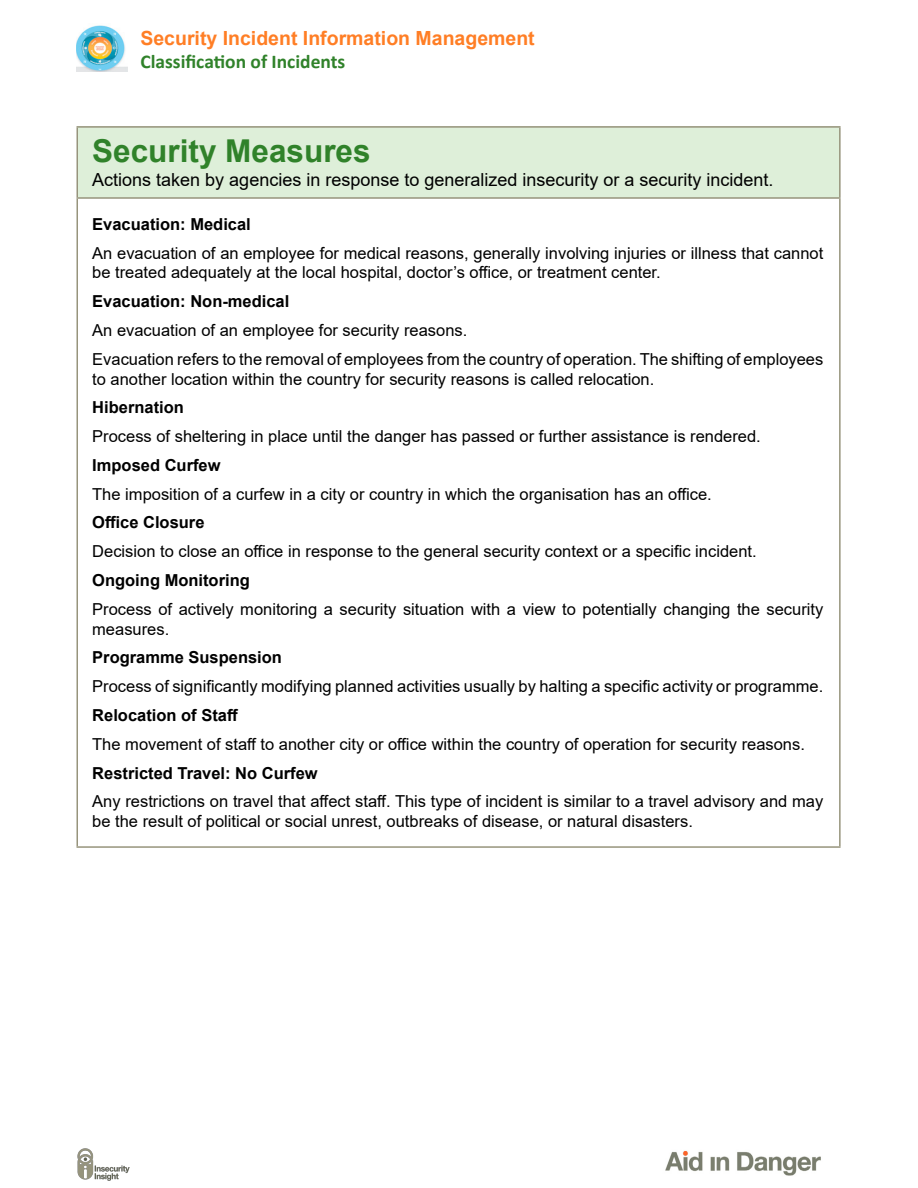
<style>
.page{position:relative;width:918px;height:1188px;background:#fff}
.page>*{position:absolute;margin:0;border:0;box-sizing:border-box;transform-origin:0 0}
.t1{font:700 31.5px "Arial";color:#30822a}
.t2{font:700 19.5px "Arial";color:#ff7e25}
.t3{font:700 19.5px "Calibri";color:#30822a}
.t4{font:18px "Arial";color:#000}
.t5{font:16.5px/19.8px "Arial";color:#000}
.t6{font:700 16.5px "Arial";color:#000}
</style>
<div class="page">
<img style="left:76px;top:25px;width:52px;height:47px">
<div style="left:77px;top:127px;width:763px;height:71px;background:#deefd9"></div>
<hr style="left:76px;top:126px;width:765px;height:2px;background:#97947c">
<hr style="left:76px;top:128px;width:2px;height:69px;background:#97947c">
<hr style="left:839px;top:128px;width:2px;height:69px;background:#97947c">
<hr style="left:76px;top:197px;width:765px;height:2px;background:#97947c">
<hr style="left:76px;top:199px;width:2px;height:647px;background:#97947c">
<hr style="left:839px;top:199px;width:2px;height:647px;background:#97947c">
<hr style="left:76px;top:846px;width:765px;height:2px;background:#97947c">
<img style="left:77px;top:1149px;width:52px;height:31px">
<img style="left:665px;top:1150px;width:156px;height:26px">
<p class="t2" style="left:140px;top:24px;width:396px">Security Incident Information Management</p>
<p class="t3" style="left:140px;top:48px;width:206px">Classification of Incidents</p>
<h1 class="t1" style="left:92px;top:128px;width:280px">Security Measures</h1>
<p class="t4" style="left:92px;top:168px;width:683px">Actions taken by agencies in response to generalized insecurity or a security incident.</p>
<p class="t6" style="left:92px;top:212px;width:160px">Evacuation: Medical</p>
<p class="t5" style="left:92px;top:243px;width:733px">An evacuation of an employee for medical reasons, generally involving injuries or illness that cannot be treated adequately at the local hospital, doctor’s office, or treatment center.</p>
<p class="t6" style="left:92px;top:290px;width:199px">Evacuation: Non-medical</p>
<p class="t5" style="left:92px;top:316px;width:733px;line-height:28.8px">An evacuation of an employee for security reasons.<br>Evacuation refers to the removal of employees from the country of operation. The shifting of employees</p>
<p class="t5" style="left:92px;top:369px;width:564px">to another location within the country for security reasons is called relocation.</p>
<p class="t6" style="left:92px;top:396px;width:93px">Hibernation</p>
<p class="t5" style="left:92px;top:426px;width:670px">Process of sheltering in place until the danger has passed or further assistance is rendered.</p>
<p class="t6" style="left:92px;top:453px;width:130px">Imposed Curfew</p>
<p class="t5" style="left:92px;top:484px;width:621px">The imposition of a curfew in a city or country in which the organisation has an office.</p>
<p class="t6" style="left:92px;top:511px;width:114px">Office Closure</p>
<p class="t5" style="left:92px;top:541px;width:666px">Decision to close an office in response to the general security context or a specific incident.</p>
<p class="t6" style="left:92px;top:569px;width:159px">Ongoing Monitoring</p>
<p class="t5" style="left:92px;top:599px;width:733px">Process of actively monitoring a security situation with a view to potentially changing the security measures.</p>
<p class="t6" style="left:92px;top:646px;width:191px">Programme Suspension</p>
<p class="t5" style="left:92px;top:676px;width:733px">Process of significantly modifying planned activities usually by halting a specific activity or programme.</p>
<p class="t6" style="left:92px;top:704px;width:147px">Relocation of Staff</p>
<p class="t5" style="left:92px;top:734px;width:714px">The movement of staff to another city or office within the country of operation for security reasons.</p>
<p class="t6" style="left:92px;top:761px;width:227px">Restricted Travel: No Curfew</p>
<p class="t5" style="left:92px;top:792px;width:733px">Any restrictions on travel that affect staff. This type of incident is similar to a travel advisory and may be the result of political or social unrest, outbreaks of disease, or natural disasters.</p>
</div>
